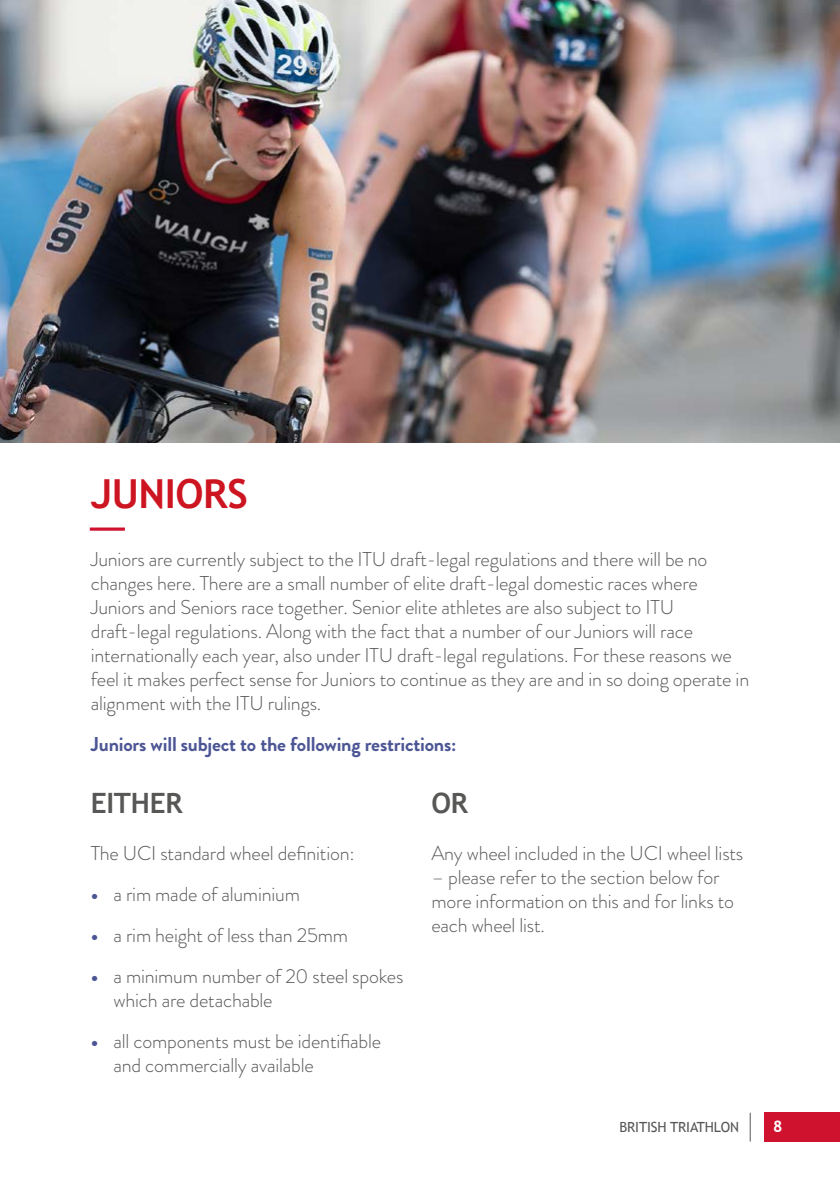
<style>
.page{position:relative;width:840px;height:1191px;background:#fff}
.page>*{position:absolute;margin:0;border:0;box-sizing:border-box;transform-origin:0 0}
.t1{font:700 40px "Trebuchet MS";letter-spacing:-.01em;color:#cd1421}
.t2{font:700 28px "Trebuchet MS";letter-spacing:-.01em;color:#575756}
.t3{font:300 20px/24px "Brandon Grotesque";letter-spacing:-.01em;color:#575756}
.t4{font:700 20px "Brandon Grotesque";letter-spacing:-.01em;color:#4d5695}
.t5{font:700 16px "Trebuchet MS";color:#fff}
.t6{font:14px "Trebuchet MS";letter-spacing:-.01em;color:#575756}
.s1{font-weight:700;color:#4d5695}
</style>
<div class="page">
<svg style="left:90px;top:527px;width:35px;height:4px"></svg>
<img style="left:0;top:0;width:839px;height:442px">
<div style="left:763px;top:1112px;width:76px;height:30px;background:#cf122d"></div>
<svg style="left:749px;top:1112px;width:1px;height:29px"></svg>
<h1 class="t1" style="left:91px;top:468px;width:158px">JUNIORS</h1>
<p class="t3" style="left:91px;top:547px;width:659px">Juniors are currently subject to the ITU draft-legal regulations and there will be no changes here. There are a small number of elite draft-legal domestic races where Juniors and Seniors race together. Senior elite athletes are also subject to ITU draft-legal regulations. Along with the fact that a number of our Juniors will race internationally each year, also under ITU draft-legal regulations. For these reasons we feel it makes perfect sense for Juniors to continue as they are and in so doing operate in alignment with the ITU rulings.</p>
<p class="t4" style="left:91px;top:730px;width:367px">Juniors will subject to the following restrictions:</p>
<h2 class="t2" style="left:91px;top:785px;width:93px">EITHER</h2>
<p class="t3" style="left:91px;top:840px;width:265px">The UCI standard wheel definition:</p>
<p class="t3" style="left:91px;top:881px;width:210px"><span class="s1">•</span> a rim made of aluminium</p>
<p class="t3" style="left:91px;top:922px;width:259px"><span class="s1">•</span> a rim height of less than 25mm</p>
<p class="t3" style="left:113px;top:963px;width:291px;text-indent:-23px"><span class="s1">•</span> a minimum number of 20 steel spokes which are detachable</p>
<p class="t3" style="left:113px;top:1028px;width:269px;text-indent:-23px"><span class="s1">•</span> all components must be identifiable and commercially available</p>
<h2 class="t2" style="left:431px;top:785px;width:38px">OR</h2>
<p class="t3" style="left:431px;top:840px;width:313px">Any wheel included in the UCI wheel lists</p>
<p class="t3" style="left:431px;top:864px;width:304px">– please refer to the section below for more information on this and for links to each wheel list.</p>
<p class="t6" style="left:619px;top:1119px;width:121px">BRITISH TRIATHLON</p>
<p class="t5" style="left:772px;top:1116px;width:11px">8</p>
</div>
